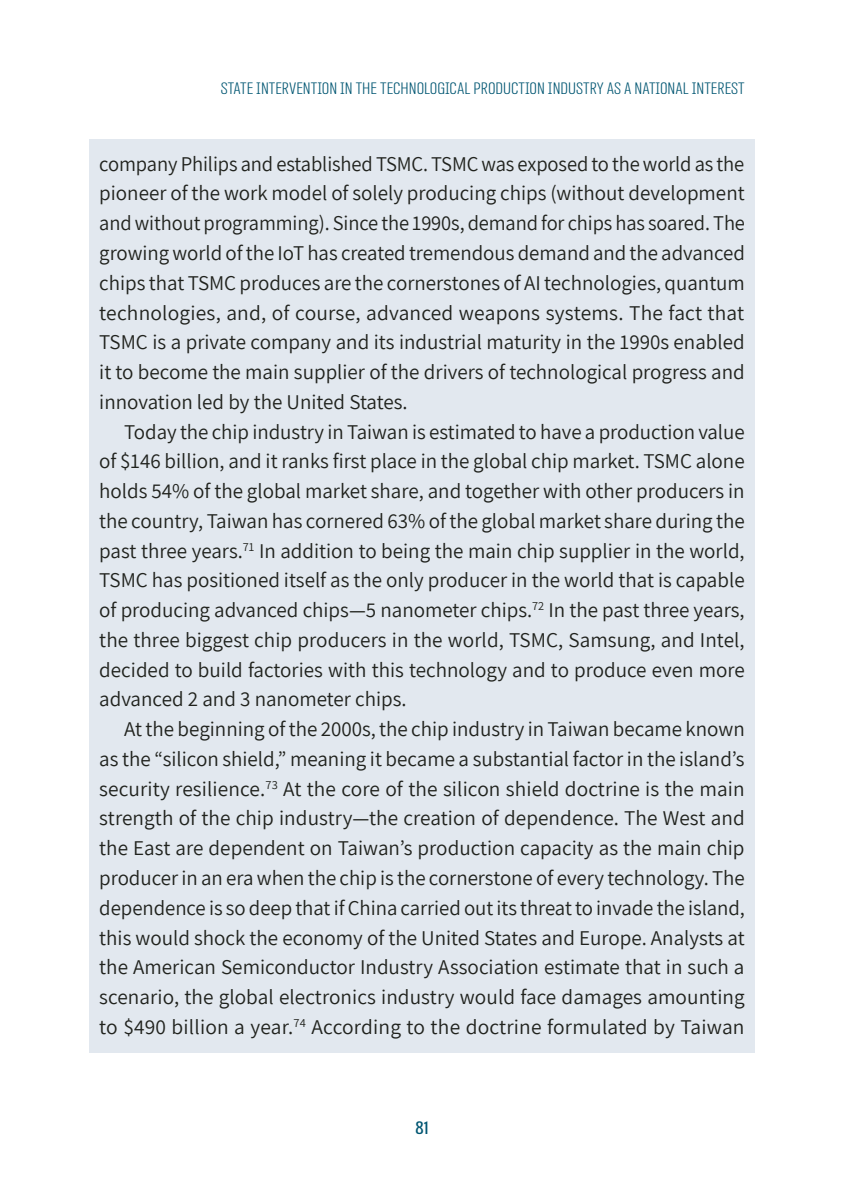
<style>
.page{position:relative;width:844px;height:1191px;background:#fff}
.page>*{position:absolute;margin:0;border:0;box-sizing:border-box;transform-origin:0 0}
.t1{font:21px/29.8px "Assistant";color:#20221d;text-align:justify}
.t2{font:21px "Mikhmoret DL1.1 AAA";color:#005672}
.t3{font:300 19.25px "Mikhmoret DL1.1 AAA";color:#005672}
</style>
<div class="page">
<div style="left:89px;top:139px;width:665px;height:913px;background:#e2e8ef"></div>
<p class="t3" style="left:221px;top:78px;width:525px">STATE INTERVENTION IN THE TECHNOLOGICAL PRODUCTION INDUSTRY AS A NATIONAL INTEREST</p>
<p class="t1" style="left:99px;top:148px;width:647px">company Philips and established TSMC. TSMC was exposed to the world as the pioneer of the work model of solely producing chips (without development and without programming). Since the 1990s, demand for chips has soared. The growing world of the IoT has created tremendous demand and the advanced chips that TSMC produces are the cornerstones of AI technologies, quantum technologies, and, of course, advanced weapons systems. The fact that TSMC is a private company and its industrial maturity in the 1990s enabled it to become the main supplier of the drivers of technological progress and innovation led by the United States.</p>
<p class="t1" style="left:99px;top:416px;width:647px;text-indent:25px">Today the chip industry in Taiwan is estimated to have a production value of $146 billion, and it ranks first place in the global chip market. TSMC alone holds 54% of the global market share, and together with other producers in the country, Taiwan has cornered 63% of the global market share during the past three years.<sup>71</sup> In addition to being the main chip supplier in the world, TSMC has positioned itself as the only producer in the world that is capable of producing advanced chips—5 nanometer chips.<sup>72</sup> In the past three years, the three biggest chip producers in the world, TSMC, Samsung, and Intel, decided to build factories with this technology and to produce even more advanced 2 and 3 nanometer chips.</p>
<p class="t1" style="left:99px;top:713px;width:647px;text-indent:25px">At the beginning of the 2000s, the chip industry in Taiwan became known as the “silicon shield,” meaning it became a substantial factor in the island’s security resilience.<sup>73</sup> At the core of the silicon shield doctrine is the main strength of the chip industry—the creation of dependence. The West and the East are dependent on Taiwan’s production capacity as the main chip producer in an era when the chip is the cornerstone of every technology. The dependence is so deep that if China carried out its threat to invade the island, this would shock the economy of the United States and Europe. Analysts at the American Semiconductor Industry Association estimate that in such a scenario, the global electronics industry would face damages amounting to $490 billion a year.<sup>74</sup> According to the doctrine formulated by Taiwan</p>
<p class="t2" style="left:415px;top:1117px;width:15px">81</p>
</div>
